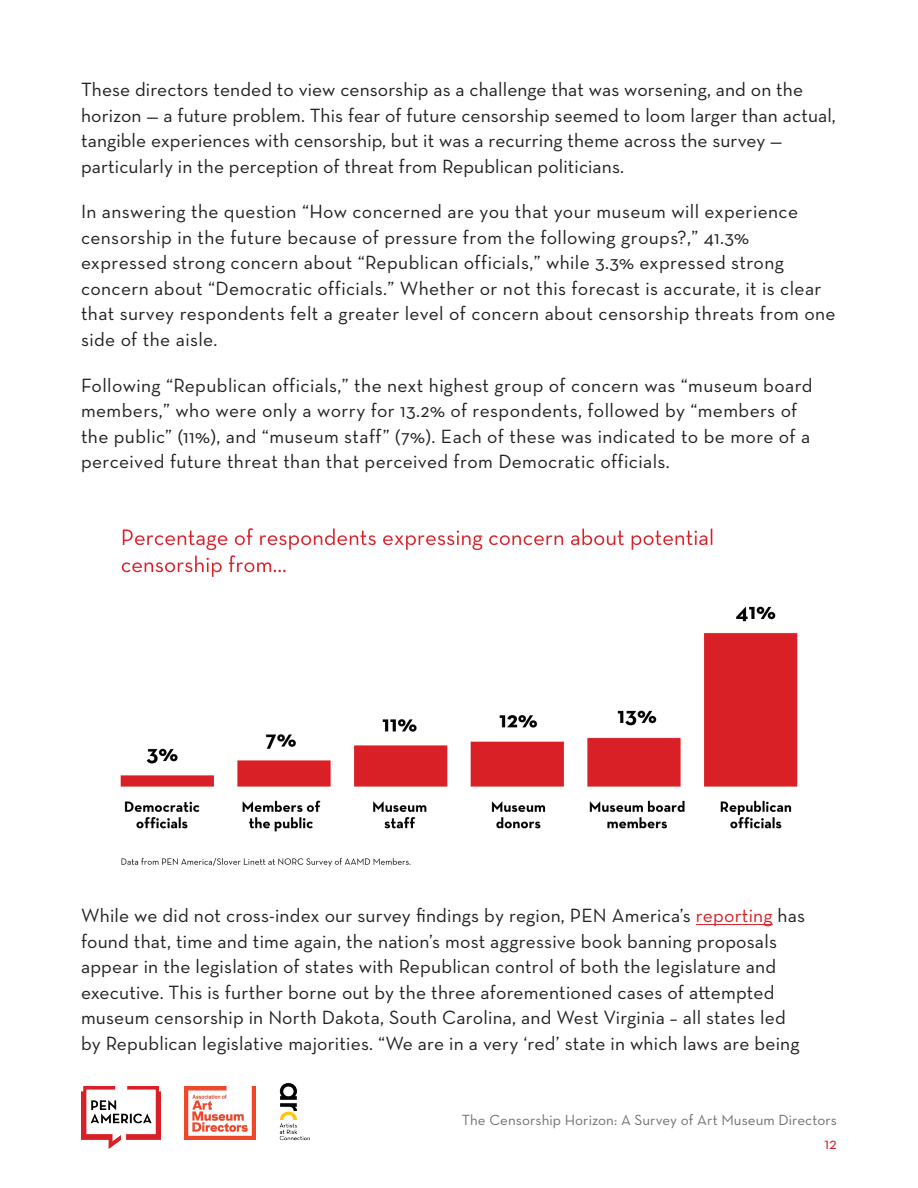
<style>
.page{position:relative;width:918px;height:1188px;background:#fff}
.page>*{position:absolute;margin:0;border:0;box-sizing:border-box;transform-origin:0 0}
.t1{font:19.5px/25.5px "Neutraface Text";letter-spacing:.01em;color:#231f20}
.t2{font:16.5px "Neutraface Text";color:#d91f26}
.t3{font:15px "Neutraface Text";letter-spacing:.005em;color:#707070}
.s1{color:#d91f26}
</style>
<div class="page">
<img style="left:185px;top:1086px;width:71px;height:53px">
<img style="left:280px;top:1083px;width:30px;height:58px">
<img style="left:81px;top:1086px;width:80px;height:63px">
<hr style="left:696px;top:924px;width:77px;height:1px;background:#d91f26">
<img style="left:120px;top:528px;width:678px;height:339px">
<div style="left:733px;top:525px;width:74px;height:45px;background:#fff"></div>
<p class="t1" style="left:81px;top:77px;width:756px">These directors tended to view censorship as a challenge that was worsening, and on the horizon — a future problem. This fear of future censorship seemed to loom larger than actual, tangible experiences with censorship, but it was a recurring theme across the survey — particularly in the perception of threat from Republican politicians.</p>
<p class="t1" style="left:81px;top:199px;width:756px">In answering the question “How concerned are you that your museum will experience censorship in the future because of pressure from the following groups?,” 41.3% expressed strong concern about “Republican officials,” while 3.3% expressed strong concern about “Democratic officials.” Whether or not this forecast is accurate, it is clear that survey respondents felt a greater level of concern about censorship threats from one side of the aisle.</p>
<p class="t1" style="left:81px;top:372px;width:733px">Following “Republican officials,” the next highest group of concern was “museum board members,” who were only a worry for 13.2% of respondents, followed by “members of the public” (11%), and “museum staff” (7%). Each of these was indicated to be more of a perceived future threat than that perceived from Democratic officials.</p>
<p class="t1" style="left:81px;top:902px;width:726px">While we did not cross-index our survey findings by region, PEN America’s <span class="s1">reporting</span> has found that, time and time again, the nation’s most aggressive book banning proposals appear in the legislation of states with Republican control of both the legislature and executive. This is further borne out by the three aforementioned cases of attempted museum censorship in North Dakota, South Carolina, and West Virginia – all states led by Republican legislative majorities. “We are in a very ‘red’ state in which laws are being</p>
<p class="t3" style="left:462px;top:1111px;width:377px">The Censorship Horizon: A Survey of Art Museum Directors</p>
<p class="t2" style="left:825px;top:1133px;width:14px">12</p>
</div>
